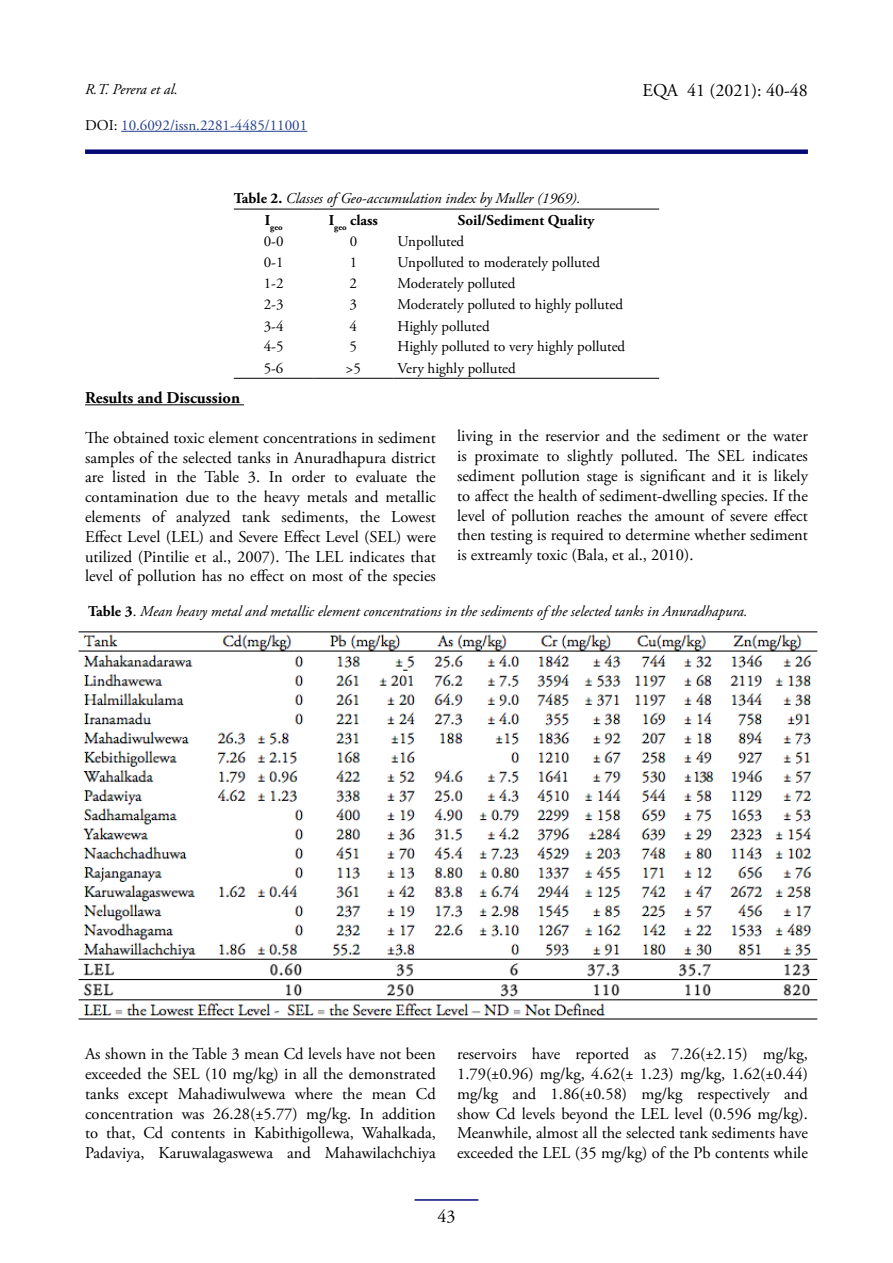
<style>
.page{position:relative;width:893px;height:1263px;background:#fff}
.page>*{position:absolute;margin:0;border:0;box-sizing:border-box;transform-origin:0 0}
.t1{font:18px "Adobe Garamond Pro";color:#000}
.t2{font:16.5px/19.8px "Adobe Garamond Pro";color:#000;text-align:justify}
.t3{font:700 16.5px "Adobe Garamond Pro";color:#000}
.t4{font:15px "Adobe Garamond Pro";color:#000}
.t5{font:italic 15px "Adobe Garamond Pro";color:#000}
.t6{font:15px "Adobe Garamond Pro";color:#25408f}
.t7{font:700 15px "Adobe Garamond Pro";color:#000}
.t8{font:700 8.7px "Adobe Garamond Pro";color:#000}
.s1{color:#000}
.s2{font-weight:700;font-style:normal}
.s3{font-style:normal}
</style>
<div class="page">
<div style="left:85px;top:149px;width:723px;height:5px;background:#060a77"></div>
<hr style="left:121px;top:131px;width:186px;height:1px;background:#25408f">
<hr style="left:415px;top:1199px;width:63px;height:2px;background:#060a77">
<hr style="left:234px;top:209px;width:80px;height:1px;background:#000">
<hr style="left:314px;top:209px;width:79px;height:1px;background:#000">
<hr style="left:393px;top:209px;width:266px;height:1px;background:#000">
<hr style="left:234px;top:378px;width:80px;height:1px;background:#000">
<hr style="left:314px;top:378px;width:79px;height:1px;background:#000">
<hr style="left:393px;top:378px;width:266px;height:1px;background:#000">
<hr style="left:85px;top:404px;width:159px;height:1px;background:#000">
<img style="left:78px;top:631px;width:740px;height:389px">
<p class="t5" style="left:85px;top:80px;width:94px">R.T. Perera et al.</p>
<p class="t6" style="left:85px;top:116px;width:224px"><span class="s1">DOI:</span> 10.6092/issn.2281-4485/11001</p>
<p class="t1" style="left:642px;top:79px;width:167px">EQA 41 (2021): 40-48</p>
<p class="t5" style="left:234px;top:189px;width:348px"><span class="s2">Table 2.</span> Classes of Geo-accumulation index by Muller (1969).</p>
<p class="t8" style="left:265px;top:223px;width:19px"><sup>I</sup>geo</p>
<p class="t7" style="left:329px;top:212px;width:51px">I<sub>geo</sub> class</p>
<p class="t7" style="left:458px;top:212px;width:138px">Soil/Sediment Quality</p>
<p class="t4" style="left:264px;top:232px;width:21px">0-0</p>
<p class="t4" style="left:350px;top:232px;width:9px">0</p>
<p class="t4" style="left:398px;top:232px;width:68px">Unpolluted</p>
<p class="t4" style="left:264px;top:253px;width:21px">0-1</p>
<p class="t4" style="left:350px;top:253px;width:9px">1</p>
<p class="t4" style="left:398px;top:253px;width:204px">Unpolluted to moderately polluted</p>
<p class="t4" style="left:264px;top:275px;width:21px">1-2</p>
<p class="t4" style="left:350px;top:275px;width:9px">2</p>
<p class="t4" style="left:398px;top:275px;width:119px">Moderately polluted</p>
<p class="t4" style="left:264px;top:295px;width:21px">2-3</p>
<p class="t4" style="left:350px;top:295px;width:9px">3</p>
<p class="t4" style="left:398px;top:295px;width:227px">Moderately polluted to highly polluted</p>
<p class="t4" style="left:264px;top:317px;width:21px">3-4</p>
<p class="t4" style="left:350px;top:317px;width:9px">4</p>
<p class="t4" style="left:397px;top:317px;width:94px">Highly polluted</p>
<p class="t4" style="left:264px;top:337px;width:21px">4-5</p>
<p class="t4" style="left:350px;top:337px;width:9px">5</p>
<p class="t4" style="left:397px;top:337px;width:229px">Highly polluted to very highly polluted</p>
<p class="t4" style="left:264px;top:359px;width:21px">5-6</p>
<p class="t4" style="left:346px;top:359px;width:16px">&gt;5</p>
<p class="t4" style="left:397px;top:359px;width:120px">Very highly polluted</p>
<p class="t3" style="left:85px;top:388px;width:157px">Results and Discussion</p>
<p class="t2" style="left:85px;top:428px;width:352px">The obtained toxic element concentrations in sediment samples of the selected tanks in Anuradhapura district are listed in the Table 3. In order to evaluate the contamination due to the heavy metals and metallic elements of analyzed tank sediments, the Lowest Effect Level (LEL) and Severe Effect Level (SEL) were utilized (Pintilie et al., 2007). The LEL indicates that level of pollution has no effect on most of the species</p>
<p class="t2" style="left:457px;top:427px;width:352px">living in the reservior and the sediment or the water is proximate to slightly polluted. The SEL indicates sediment pollution stage is significant and it is likely to affect the health of sediment-dwelling species. If the level of pollution reaches the amount of severe effect then testing is required to determine whether sediment is extreamly toxic (Bala, et al., 2010).</p>
<p class="t5" style="left:88px;top:602px;width:661px"><span class="s2">Table 3</span><span class="s3">.</span> Mean heavy metal and metallic element concentrations in the sediments of the selected tanks in Anuradhapura.</p>
<p class="t2" style="left:85px;top:1044px;width:352px">As shown in the Table 3 mean Cd levels have not been exceeded the SEL (10 mg/kg) in all the demonstrated tanks except Mahadiwulwewa where the mean Cd concentration was 26.28(±5.77) mg/kg. In addition to that, Cd contents in Kabithigollewa, Wahalkada, Padaviya, Karuwalagaswewa and Mahawilachchiya</p>
<p class="t2" style="left:457px;top:1044px;width:352px">reservoirs have reported as 7.26(±2.15) mg/kg, 1.79(±0.96) mg/kg, 4.62(± 1.23) mg/kg, 1.62(±0.44) mg/kg and 1.86(±0.58) mg/kg respectively and show Cd levels beyond the LEL level (0.596 mg/kg).<br>Meanwhile, almost all the selected tank sediments have exceeded the LEL (35 mg/kg) of the Pb contents while</p>
<p class="t1" style="left:437px;top:1205px;width:19px">43</p>
</div>
